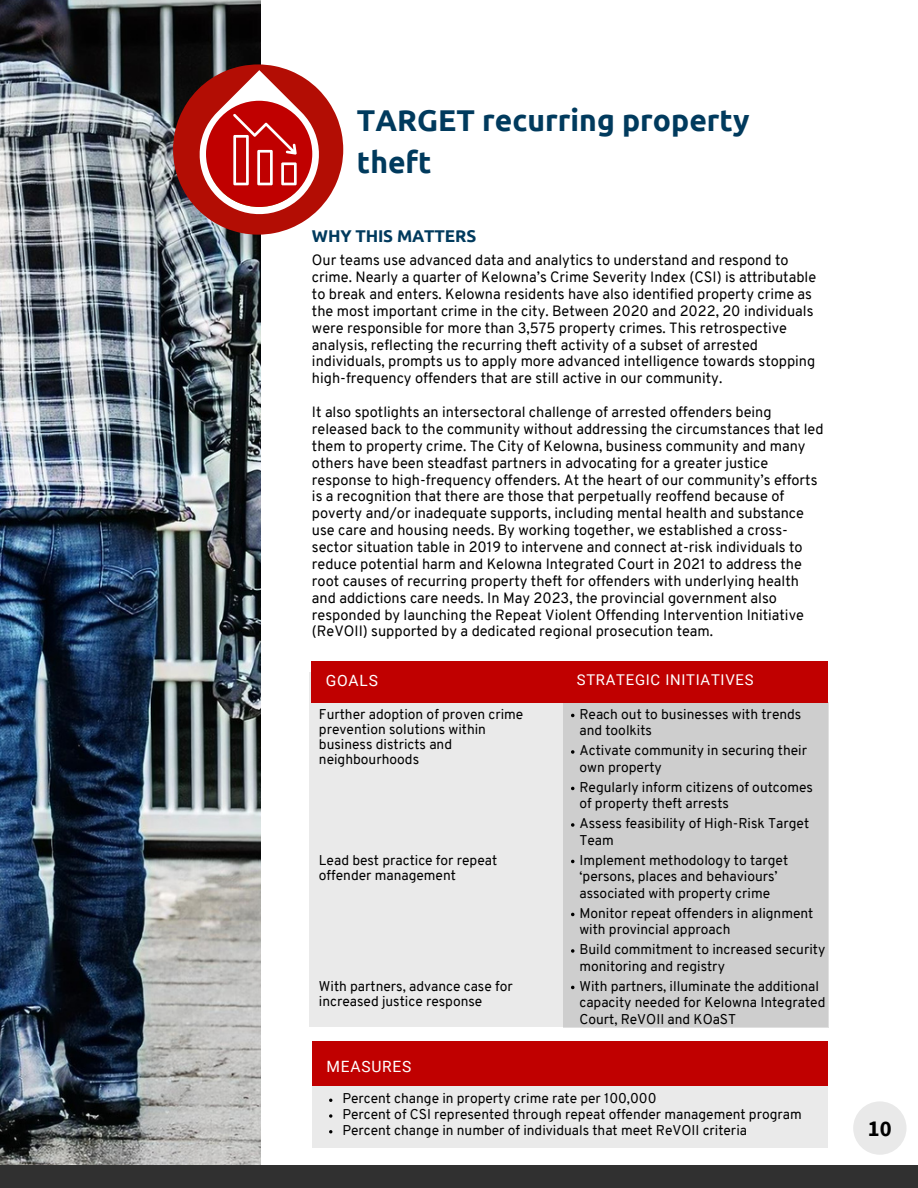
<style>
.page{position:relative;width:918px;height:1188px;background:#fff}
.page>*{position:absolute;margin:0;border:0;box-sizing:border-box;transform-origin:0 0}
.t1{font:700 30.15px/41.7px "Ubuntu";color:#003a5d}
.t2{font:700 22.5px "Source Sans Pro";color:#000}
.t3{font:700 17.1px "Ubuntu";letter-spacing:-.01em;color:#003a5d}
.t4{font:15.6px "Roboto";letter-spacing:.05em;color:#fff}
.t5{font:14.85px "Roboto";letter-spacing:.05em;color:#fff}
.t6{font:14.55px/16.8px "Overpass";color:#000}
.t7{font:13.8px/16.5px "Overpass";color:#000}
</style>
<div class="page">
<img style="left:0;top:0;width:260px;height:1165px">
<div style="left:0;top:1165px;width:918px;height:23px;background:#303030"></div>
<div style="left:310px;top:673px;width:517px;height:354px;background:#eaeaea"></div>
<div style="left:564px;top:703px;width:264px;height:325px;background:#cecece"></div>
<div style="left:311px;top:662px;width:517px;height:40px;background:#c00000"></div>
<div style="left:313px;top:1049px;width:514px;height:99px;background:#eaeaea"></div>
<div style="left:312px;top:1042px;width:516px;height:43px;background:#c00000"></div>
<svg style="left:173px;top:64px;width:170px;height:171px"></svg>
<svg style="left:571px;top:750px;width:3px;height:4px"></svg>
<svg style="left:571px;top:823px;width:3px;height:4px"></svg>
<svg style="left:571px;top:949px;width:3px;height:4px"></svg>
<svg style="left:329px;top:1114px;width:3px;height:4px"></svg>
<div style="left:853px;top:1101px;width:54px;height:54px;background:#e9e9e9;border-radius:50%"></div>
<p class="t1" style="left:357px;top:99px;width:394px">TARGET recurring property theft</p>
<p class="t3" style="left:312px;top:226px;width:166px">WHY THIS MATTERS</p>
<p class="t6" style="left:312px;top:253px;width:506px">Our teams use advanced data and analytics to understand and respond to crime. Nearly a quarter of Kelowna’s Crime Severity Index (CSI) is attributable to break and enters. Kelowna residents have also identified property crime as the most important crime in the city. Between 2020 and 2022, 20 individuals were responsible for more than 3,575 property crimes. This retrospective analysis, reflecting the recurring theft activity of a subset of arrested individuals, prompts us to apply more advanced intelligence towards stopping high-frequency offenders that are still active in our community.</p>
<p class="t6" style="left:312px;top:405px;width:513px">It also spotlights an intersectoral challenge of arrested offenders being released back to the community without addressing the circumstances that led them to property crime. The City of Kelowna, business community and many others have been steadfast partners in advocating for a greater justice response to high-frequency offenders. At the heart of our community’s efforts is a recognition that there are those that perpetually reoffend because of poverty and/or inadequate supports, including mental health and substance use care and housing needs. By working together, we established a cross&shy;sector situation table in 2019 to intervene and connect at-risk individuals to reduce potential harm and Kelowna Integrated Court in 2021 to address the root causes of recurring property theft for offenders with underlying health and addictions care needs. In May 2023, the provincial government also responded by launching the Repeat Violent Offending Intervention Initiative (ReVOII) supported by a dedicated regional prosecution team.</p>
<p class="t4" style="left:326px;top:671px;width:54px">GOALS</p>
<p class="t5" style="left:577px;top:671px;width:178px">STRATEGIC INITIATIVES</p>
<p class="t7" style="left:319px;top:708px;width:206px;line-height:15.1px">Further adoption of proven crime prevention solutions within business districts and neighbourhoods</p>
<p class="t7" style="left:319px;top:853px;width:180px;line-height:15.1px">Lead best practice for repeat offender management</p>
<p class="t7" style="left:319px;top:980px;width:195px;line-height:15.1px">With partners, advance case for increased justice response</p>
<p class="t4" style="left:327px;top:1057px;width:86px">MEASURES</p>
<p class="t7" style="left:579px;top:707px;width:223px">Reach out to businesses with trends and toolkits</p>
<p class="t7" style="left:579px;top:744px;width:229px">Activate community in securing their own property</p>
<p class="t7" style="left:579px;top:780px;width:235px">Regularly inform citizens of outcomes of property theft arrests</p>
<p class="t7" style="left:579px;top:817px;width:231px">Assess feasibility of High-Risk Target<br>Team</p>
<p class="t7" style="left:579px;top:853px;width:210px">Implement methodology to target ‘persons, places and behaviours’ associated with property crime</p>
<p class="t7" style="left:579px;top:906px;width:235px">Monitor repeat offenders in alignment with provincial approach</p>
<p class="t7" style="left:579px;top:943px;width:247px">Build commitment to increased security monitoring and registry</p>
<p class="t7" style="left:579px;top:979px;width:248px">With partners, illuminate the additional capacity needed for Kelowna Integrated<br>Court, ReVOII and KOaST</p>
<p class="t7" style="left:342px;top:1091px;width:316px">Percent change in property crime rate per 100,000</p>
<p class="t7" style="left:342px;top:1107px;width:461px">Percent of CSI represented through repeat offender management program</p>
<p class="t7" style="left:342px;top:1123px;width:406px">Percent change in number of individuals that meet ReVOII criteria</p>
<p class="t2" style="left:868px;top:1114px;width:25px">10</p>
</div>
